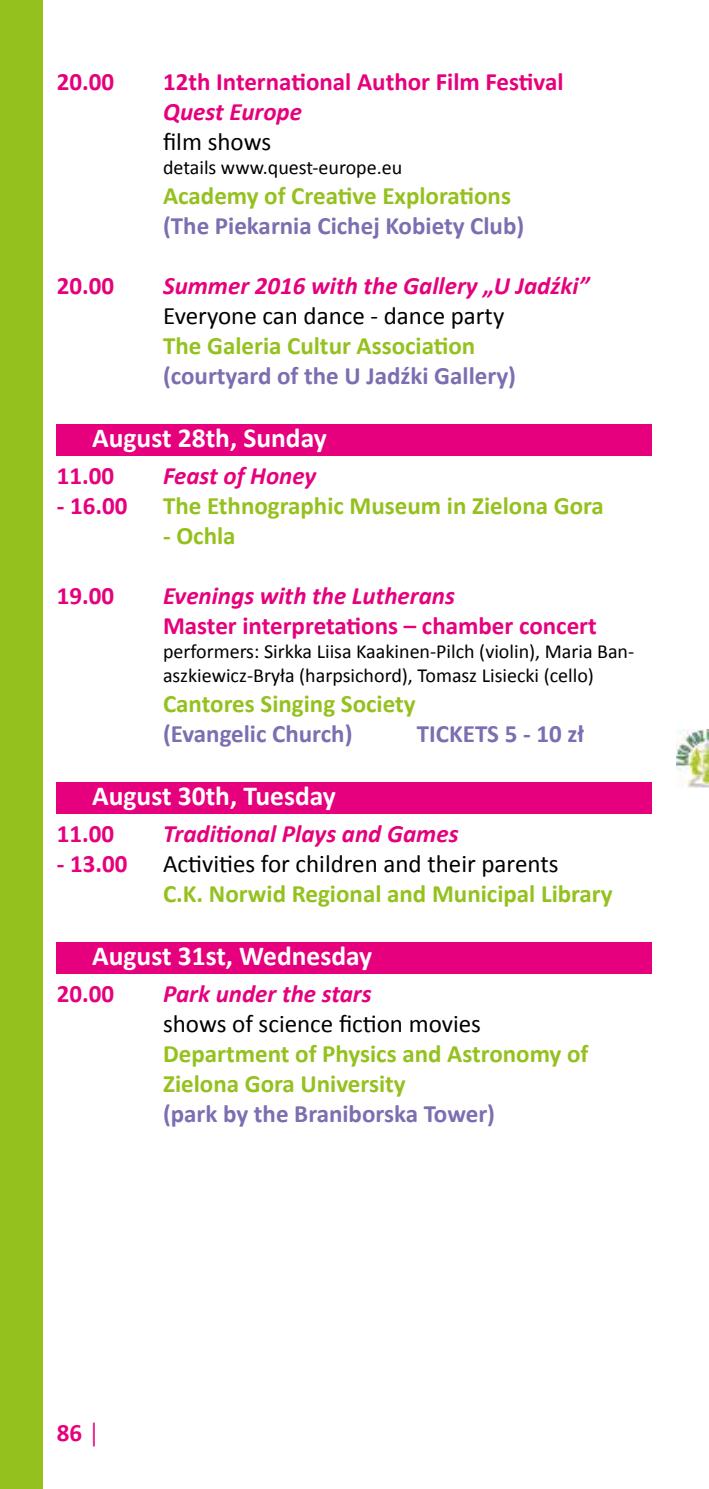
<style>
.page{position:relative;width:709px;height:1489px;background:#fff}
.page>*{position:absolute;margin:0;border:0;box-sizing:border-box;transform-origin:0 0}
.t1{font:700 27.5px "Calibri";color:#fff}
.t2{font:700 25px/30px "Calibri";color:#95c11f}
.t3{font:italic 700 25px "Calibri";color:#e6007d}
.t4{font:700 25px "Calibri";color:#7c6eb0}
.t5{font:700 25px "Calibri";color:#e6007d}
.t6{font:25px "Calibri";color:#000}
.t7{font:20px/24px "Calibri";color:#000}
</style>
<div class="page">
<div style="left:0;top:0;width:43px;height:1488px;background:#95c11f"></div>
<div style="left:57px;top:424px;width:595px;height:32px;background:#e6007d"></div>
<div style="left:57px;top:782px;width:595px;height:32px;background:#e6007d"></div>
<div style="left:57px;top:942px;width:595px;height:32px;background:#e6007d"></div>
<img style="left:676px;top:729px;width:33px;height:59px">
<p class="t5" style="left:57px;top:65px;width:59px">20.00</p>
<p class="t5" style="left:163px;top:65px;width:402px">12th International Author Film Festival</p>
<p class="t3" style="left:163px;top:95px;width:140px">Quest Europe</p>
<p class="t6" style="left:163px;top:126px;width:110px">film shows</p>
<p class="t7" style="left:163px;top:155px;width:241px">details www.quest-europe.eu</p>
<p class="t2" style="left:163px;top:180px;width:349px">Academy of Creative Explorations</p>
<p class="t4" style="left:163px;top:209px;width:363px">(The Piekarnia Cichej Kobiety Club)</p>
<p class="t5" style="left:57px;top:269px;width:59px">20.00</p>
<p class="t3" style="left:163px;top:269px;width:428px">Summer 2016 with the Gallery „U Jadźki”</p>
<p class="t6" style="left:163px;top:300px;width:343px">Everyone can dance - dance party</p>
<p class="t2" style="left:163px;top:330px;width:314px">The Galeria Cultur Association</p>
<p class="t4" style="left:163px;top:359px;width:354px">(courtyard of the U Jadźki Gallery)</p>
<p class="t1" style="left:92px;top:420px;width:236px">August 28th, Sunday</p>
<p class="t5" style="left:57px;top:459px;width:59px">11.00</p>
<p class="t3" style="left:163px;top:460px;width:155px">Feast of Honey</p>
<p class="t5" style="left:57px;top:489px;width:72px">- 16.00</p>
<p class="t2" style="left:163px;top:490px;width:442px">The Ethnographic Museum in Zielona Gora</p>
<p class="t2" style="left:163px;top:520px;width:74px">- Ochla</p>
<p class="t5" style="left:57px;top:579px;width:59px">19.00</p>
<p class="t3" style="left:163px;top:580px;width:293px">Evenings with the Lutherans</p>
<p class="t5" style="left:163px;top:609px;width:435px">Master interpretations – chamber concert</p>
<p class="t7" style="left:163px;top:639px;width:473px">performers: Sirkka Liisa Kaakinen-Pilch (violin), Maria Ban&shy;aszkiewicz-Bryła (harpsichord), Tomasz Lisiecki (cello)</p>
<p class="t2" style="left:163px;top:688px;width:254px">Cantores Singing Society</p>
<p class="t4" style="left:163px;top:717px;width:191px">(Evangelic Church)</p>
<p class="t4" style="left:417px;top:717px;width:169px">TICKETS 5 - 10 zł</p>
<p class="t1" style="left:92px;top:778px;width:245px">August 30th, Tuesday</p>
<p class="t5" style="left:57px;top:818px;width:59px">11.00</p>
<p class="t3" style="left:163px;top:818px;width:297px">Traditional Plays and Games</p>
<p class="t5" style="left:57px;top:848px;width:72px">- 13.00</p>
<p class="t6" style="left:163px;top:848px;width:397px">Activities for children and their parents</p>
<p class="t2" style="left:163px;top:878px;width:451px">C.K. Norwid Regional and Municipal Library</p>
<p class="t1" style="left:92px;top:938px;width:281px">August 31st, Wednesday</p>
<p class="t5" style="left:57px;top:978px;width:59px">20.00</p>
<p class="t3" style="left:163px;top:978px;width:210px">Park under the stars</p>
<p class="t6" style="left:163px;top:1008px;width:319px">shows of science fiction movies</p>
<p class="t2" style="left:163px;top:1039px;width:427px">Department of Physics and Astronomy of<br>Zielona Gora University</p>
<p class="t4" style="left:163px;top:1098px;width:333px">(park by the Braniborska Tower)</p>
<p class="t5" style="left:57px;top:1416px;width:45px">86 │</p>
</div>
